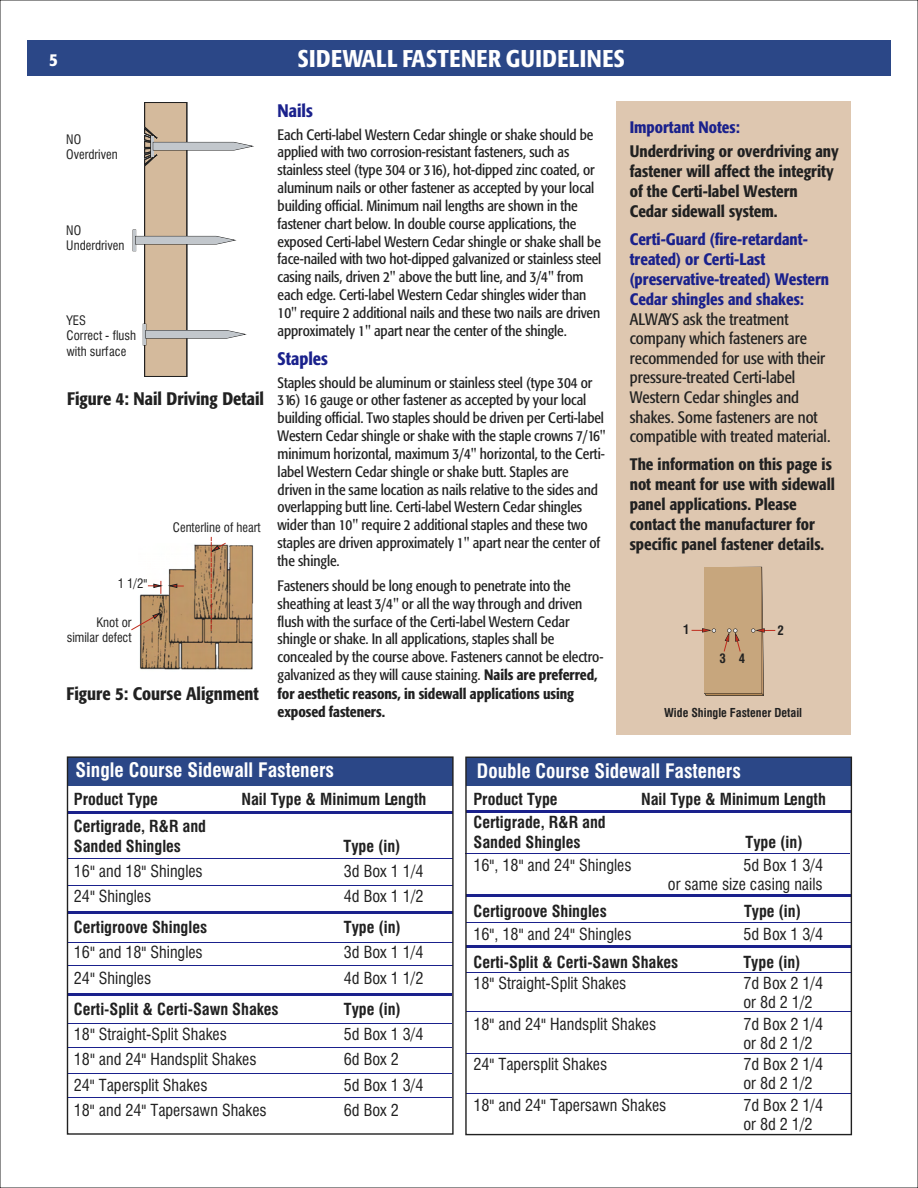
<style>
.page{position:relative;width:918px;height:1188px;background:#fff}
.page>*{position:absolute;margin:0;border:0;box-sizing:border-box;transform-origin:0 0}
.t1{font:500 condensed 24px "Formata";letter-spacing:.02em;color:#fff}
.t2{font:700 19.5px "Swis 721 Cn BT";color:#fff}
.t3{font:500 condensed 18px "Formata";color:#212121}
.t4{font:500 condensed 18px "Formata";color:#1a218c}
.t5{font:500 condensed 18px "Formata";color:#fff}
.t6{font:500 condensed 16.5px/20px "Formata";color:#212121}
.t7{font:condensed 16.5px/19.6px "Formata";color:#212121}
.t8{font:500 condensed 16.5px/20px "Formata";color:#1a218c}
.t9{font:16.2px/19px "Swis 721 Cn BT";color:#212121}
.t10{font:700 16.2px/19.5px "Swis 721 Cn BT";color:#212121}
.t11{font:condensed 15px/17.9px "Formata";letter-spacing:-.005em;color:#212121}
.t12{font:12.75px/15.3px "Swis 721 Cn BT";color:#212121}
.t13{font:700 12.75px "Swis 721 Cn BT";color:#212121}
.t14{font:700 12px "Swis 721 Cn BT";color:#212121}
.s1{font-weight:500}
</style>
<div class="page">
<div style="left:616px;top:101px;width:234px;height:634px;background:#dec7b0"></div>
<hr style="left:67px;top:1073px;width:385px;height:1px;background:#1a218c">
<hr style="left:67px;top:1098px;width:385px;height:1px;background:#1a218c">
<hr style="left:67px;top:1047px;width:385px;height:1px;background:#1a218c">
<hr style="left:67px;top:1023px;width:385px;height:1px;background:#1a218c">
<hr style="left:68px;top:811px;width:385px;height:2px;background:#1a218c">
<hr style="left:466px;top:810px;width:385px;height:3px;background:#1a218c">
<hr style="left:68px;top:858px;width:385px;height:1px;background:#1a218c">
<hr style="left:466px;top:894px;width:385px;height:3px;background:#1a218c">
<hr style="left:68px;top:912px;width:385px;height:2px;background:#1a218c">
<hr style="left:67px;top:994px;width:385px;height:2px;background:#1a218c">
<hr style="left:68px;top:942px;width:385px;height:1px;background:#1a218c">
<hr style="left:68px;top:966px;width:385px;height:1px;background:#1a218c">
<hr style="left:68px;top:885px;width:385px;height:1px;background:#1a218c">
<hr style="left:466px;top:946px;width:385px;height:2px;background:#1a218c">
<hr style="left:465px;top:853px;width:385px;height:1px;background:#1a218c">
<hr style="left:466px;top:972px;width:385px;height:1px;background:#1a218c">
<hr style="left:466px;top:922px;width:385px;height:1px;background:#1a218c">
<hr style="left:466px;top:1011px;width:385px;height:1px;background:#1a218c">
<hr style="left:466px;top:1053px;width:385px;height:1px;background:#1a218c">
<hr style="left:466px;top:1093px;width:385px;height:1px;background:#1a218c">
<div style="left:67px;top:757px;width:386px;height:28px;background:#2b4787"></div>
<div style="left:466px;top:757px;width:385px;height:28px;background:#2b4787"></div>
<div style="left:27px;top:40px;width:864px;height:36px;background:#2b4787"></div>
<hr style="left:133px;top:230px;width:3px;height:21px;background:#c2c7cc">
<svg style="left:135px;top:102px;width:119px;height:275px"></svg>
<img style="left:141px;top:545px;width:113px;height:125px">
<svg style="left:131px;top:537px;width:121px;height:132px"></svg>
<div style="left:67px;top:756px;width:387px;height:379px;border:1px solid #212121"></div>
<div style="left:465px;top:757px;width:387px;height:378px;border:1px solid #212121"></div>
<svg style="left:692px;top:567px;width:83px;height:129px"></svg>
<p class="t5" style="left:49px;top:53px;width:10px">5</p>
<p class="t1" style="left:298px;top:49px;width:329px">SIDEWALL FASTENER GUIDELINES</p>
<p class="t12" style="left:66px;top:133px;width:53px">NO<br>Overdriven</p>
<p class="t12" style="left:66px;top:224px;width:60px">NO<br>Underdriven</p>
<p class="t12" style="left:67px;top:314px;width:71px">YES<br>Correct - flush with surface</p>
<p class="t3" style="left:67px;top:391px;width:198px">Figure 4: Nail Driving Detail</p>
<p class="t12" style="left:118px;top:577px;width:31px">1 1/2"</p>
<p class="t12" style="left:67px;top:616px;width:66px;text-align:right">Knot or similar defect</p>
<p class="t12" style="left:173px;top:521px;width:89px">Centerline of heart</p>
<p class="t3" style="left:67px;top:687px;width:194px">Figure 5: Course Alignment</p>
<p class="t4" style="left:278px;top:104px;width:37px">Nails</p>
<p class="t11" style="left:278px;top:127px;width:325px">Each Certi-label Western Cedar shingle or shake should be applied with two corrosion-resistant fasteners, such as stainless steel (type 304 or 316), hot-dipped zinc coated, or aluminum nails or other fastener as accepted by your local building official. Minimum nail lengths are shown in the fastener chart below. In double course applications, the exposed Certi-label Western Cedar shingle or shake shall be face-nailed with two hot-dipped galvanized or stainless steel casing nails, driven 2" above the butt line, and 3/4" from each edge. Certi-label Western Cedar shingles wider than 10" require 2 additional nails and these two nails are driven approximately 1" apart near the center of the shingle.</p>
<p class="t11" style="left:278px;top:375px;width:330px">Staples should be aluminum or stainless steel (type 304 or 316) 16 gauge or other fastener as accepted by your local building official. Two staples should be driven per Certi-label Western Cedar shingle or shake with the staple crowns 7/16" minimum horizontal, maximum 3/4" horizontal, to the Certi&shy;label Western Cedar shingle or shake butt. Staples are driven in the same location as nails relative to the sides and overlapping butt line. Certi-label Western Cedar shingles wider than 10" require 2 additional staples and these two staples are driven approximately 1" apart near the center of the shingle.</p>
<p class="t11" style="left:278px;top:578px;width:327px">Fasteners should be long enough to penetrate into the sheathing at least 3/4" or all the way through and driven flush with the surface of the Certi-label Western Cedar shingle or shake. In all applications, staples shall be concealed by the course above. Fasteners cannot be electro&shy;galvanized as they will cause staining. <span class="s1">Nails are preferred, for aesthetic reasons, in sidewall applications using exposed fasteners.</span></p>
<p class="t4" style="left:278px;top:352px;width:52px">Staples</p>
<p class="t8" style="left:630px;top:119px;width:112px">Important Notes:</p>
<p class="t6" style="left:630px;top:143px;width:210px">Underdriving or overdriving any fastener will affect the integrity of the Certi-label Western<br>Cedar sidewall system.</p>
<p class="t8" style="left:630px;top:231px;width:201px">Certi-Guard (fire-retardant&shy;treated) or Certi-Last (preservative-treated) Western<br>Cedar shingles and shakes:</p>
<p class="t7" style="left:630px;top:311px;width:202px">ALWAYS ask the treatment company which fasteners are recommended for use with their pressure-treated Certi-label<br>Western Cedar shingles and shakes. Some fasteners are not compatible with treated material.</p>
<p class="t6" style="left:630px;top:456px;width:207px">The information on this page is not meant for use with sidewall panel applications. Please contact the manufacturer for specific panel fastener details.</p>
<p class="t13" style="left:683px;top:625px;width:8px">1</p>
<p class="t13" style="left:777px;top:625px;width:8px">2</p>
<p class="t13" style="left:720px;top:653px;width:27px">3 4</p>
<p class="t14" style="left:664px;top:707px;width:140px">Wide Shingle Fastener Detail</p>
<p class="t2" style="left:75px;top:762px;width:260px">Single Course Sidewall Fasteners</p>
<p class="t10" style="left:74px;top:791px;width:86px">Product Type</p>
<p class="t10" style="left:241px;top:791px;width:186px">Nail Type &amp; Minimum Length</p>
<p class="t10" style="left:74px;top:818px;width:134px">Certigrade, R&amp;R and<br>Sanded Shingles</p>
<p class="t10" style="left:344px;top:838px;width:59px">Type (in)</p>
<p class="t9" style="left:74px;top:863px;width:130px">16" and 18" Shingles</p>
<p class="t9" style="left:344px;top:863px;width:81px">3d Box 1 1/4</p>
<p class="t9" style="left:74px;top:888px;width:79px">24" Shingles</p>
<p class="t9" style="left:344px;top:888px;width:81px">4d Box 1 1/2</p>
<p class="t10" style="left:74px;top:919px;width:135px">Certigroove Shingles</p>
<p class="t10" style="left:344px;top:919px;width:59px">Type (in)</p>
<p class="t9" style="left:74px;top:945px;width:130px">16" and 18" Shingles</p>
<p class="t9" style="left:344px;top:945px;width:81px">3d Box 1 1/4</p>
<p class="t9" style="left:74px;top:970px;width:79px">24" Shingles</p>
<p class="t9" style="left:344px;top:970px;width:81px">4d Box 1 1/2</p>
<p class="t10" style="left:74px;top:1001px;width:206px">Certi-Split &amp; Certi-Sawn Shakes</p>
<p class="t10" style="left:344px;top:1001px;width:59px">Type (in)</p>
<p class="t9" style="left:74px;top:1026px;width:155px">18" Straight-Split Shakes</p>
<p class="t9" style="left:344px;top:1026px;width:81px">5d Box 1 3/4</p>
<p class="t9" style="left:74px;top:1052px;width:184px">18" and 24" Handsplit Shakes</p>
<p class="t9" style="left:344px;top:1052px;width:57px">6d Box 2</p>
<p class="t9" style="left:74px;top:1077px;width:135px">24" Tapersplit Shakes</p>
<p class="t9" style="left:344px;top:1077px;width:81px">5d Box 1 3/4</p>
<p class="t9" style="left:74px;top:1102px;width:194px">18" and 24" Tapersawn Shakes</p>
<p class="t9" style="left:344px;top:1102px;width:57px">6d Box 2</p>
<p class="t2" style="left:477px;top:764px;width:266px">Double Course Sidewall Fasteners</p>
<p class="t10" style="left:473px;top:791px;width:86px">Product Type</p>
<p class="t10" style="left:641px;top:791px;width:186px">Nail Type &amp; Minimum Length</p>
<p class="t10" style="left:473px;top:814px;width:134px">Certigrade, R&amp;R and<br>Sanded Shingles</p>
<p class="t10" style="left:746px;top:834px;width:59px">Type (in)</p>
<p class="t9" style="left:473px;top:857px;width:160px">16", 18" and 24" Shingles</p>
<p class="t9" style="left:668px;top:857px;width:157px;text-align:right">5d Box 1 3/4<br>or same size casing nails</p>
<p class="t10" style="left:473px;top:903px;width:135px">Certigroove Shingles</p>
<p class="t10" style="left:744px;top:903px;width:59px">Type (in)</p>
<p class="t9" style="left:473px;top:927px;width:160px">16", 18" and 24" Shingles</p>
<p class="t9" style="left:743px;top:927px;width:81px">5d Box 1 3/4</p>
<p class="t10" style="left:473px;top:954px;width:206px">Certi-Split &amp; Certi-Sawn Shakes</p>
<p class="t10" style="left:743px;top:954px;width:59px">Type (in)</p>
<p class="t9" style="left:473px;top:975px;width:155px">18" Straight-Split Shakes</p>
<p class="t9" style="left:743px;top:975px;width:81px">7d Box 2 1/4 or 8d 2 1/2</p>
<p class="t9" style="left:473px;top:1016px;width:184px">18" and 24" Handsplit Shakes</p>
<p class="t9" style="left:743px;top:1016px;width:81px">7d Box 2 1/4 or 8d 2 1/2</p>
<p class="t9" style="left:473px;top:1056px;width:135px">24" Tapersplit Shakes</p>
<p class="t9" style="left:743px;top:1056px;width:81px">7d Box 2 1/4 or 8d 2 1/2</p>
<p class="t9" style="left:473px;top:1097px;width:194px">18" and 24" Tapersawn Shakes</p>
<p class="t9" style="left:743px;top:1097px;width:81px">7d Box 2 1/4 or 8d 2 1/2</p>
</div>
